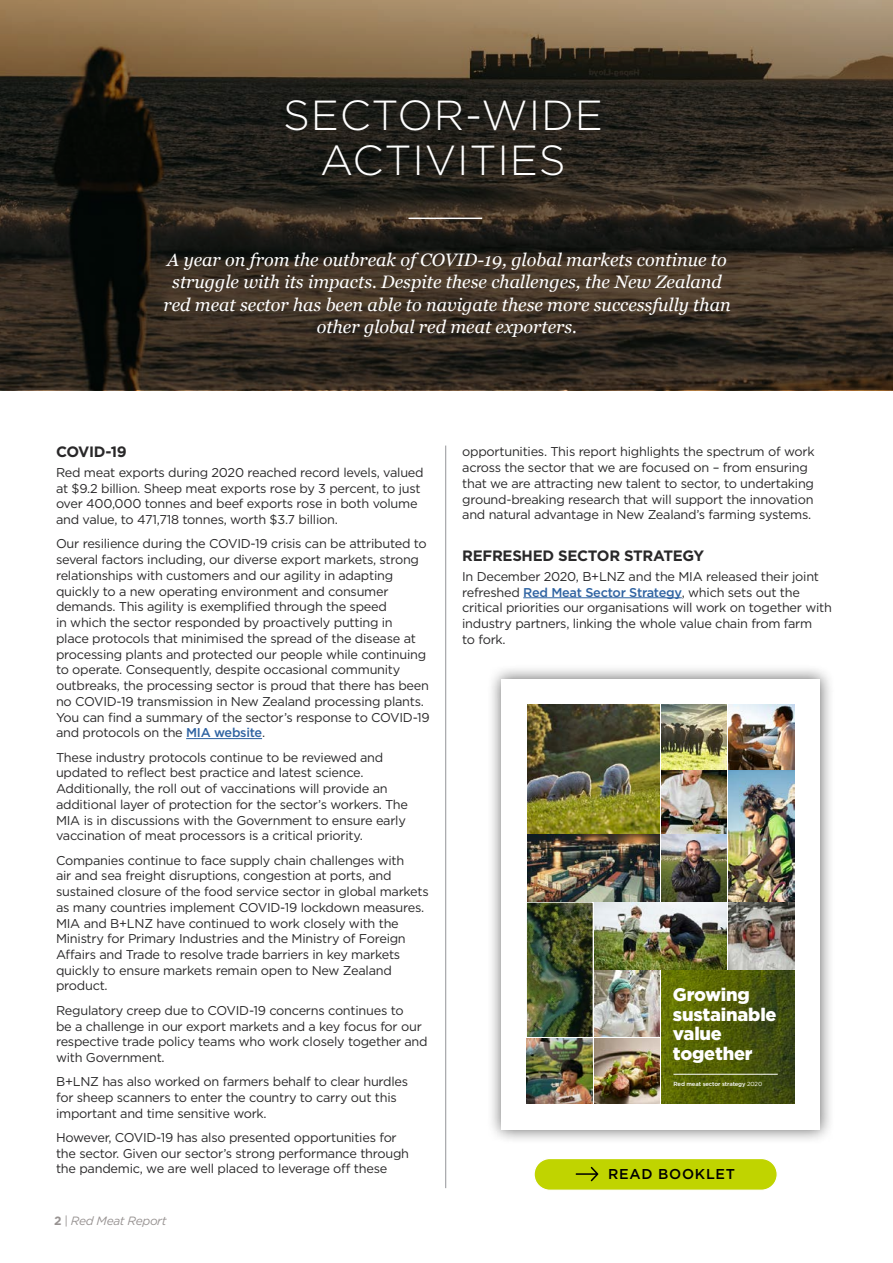
<style>
.page{position:relative;width:893px;height:1263px;background:#fff}
.page>*{position:absolute;margin:0;border:0;box-sizing:border-box;transform-origin:0 0}
.t1{font:300 42px/45px "Gotham";letter-spacing:.02em;color:#fff;text-align:center}
.t2{font:900 18.15px/19.8px "Gotham";letter-spacing:-.01em;color:#fff}
.t3{font:italic 18px/22.5px "Georgia";color:#fff;text-align:center}
.t4{font:700 15px "Gotham";letter-spacing:-.02em;color:#292829}
.t5{font:500 14.25px "Gotham";letter-spacing:.05em;color:#000}
.t6{font:12.75px/15.8px "Gotham";letter-spacing:-.02em;color:#292829}
.t7{font:italic 12px "Gotham";letter-spacing:-.03em;color:#989392}
.t8{font:500 5.85px "Gotham";letter-spacing:-.02em;color:#fff}
.s1{font-weight:500;color:#2f63a2}
.s2{font-weight:700;font-style:normal}
.s3{font-style:normal}
.s4{font-weight:400}
</style>
<div class="page">
<hr style="left:186px;top:738px;width:76px;height:1px;background:#2f63a2">
<hr style="left:523px;top:597px;width:159px;height:1px;background:#2f63a2">
<hr style="left:445px;top:446px;width:1px;height:742px;background:#939598">
<svg style="left:0;top:0;width:893px;height:390px;background:#3e3427"></svg>
<hr style="left:408px;top:218px;width:74px;height:1px;background:#fff">
<div style="left:534px;top:1158px;width:243px;height:32px;background:#c0d400;border-radius:16px"></div>
<div style="left:533px;top:1158px;width:245px;height:33px;border:1px solid #fff;border-radius:16px"></div>
<svg style="left:576px;top:1167px;width:22px;height:14px"></svg>
<div style="left:486px;top:664px;width:348px;height:481px;background:#000;opacity:.6"></div>
<div style="left:501px;top:679px;width:319px;height:450px;background:#fff"></div>
<img style="left:594px;top:971px;width:200px;height:133px">
<img style="left:594px;top:903px;width:200px;height:66px">
<img style="left:527px;top:903px;width:66px;height:201px">
<img style="left:728px;top:705px;width:66px;height:196px">
<img style="left:527px;top:705px;width:200px;height:128px">
<img style="left:527px;top:835px;width:200px;height:66px">
<hr style="left:673px;top:1074px;width:105px;height:1px;background:#fff">
<h1 class="t1" style="left:283px;top:91px;width:321px">SECTOR-WIDE<br>ACTIVITIES</h1>
<p class="t3" style="left:163px;top:247px;width:569px">A year on from the outbreak of COVID-19, global markets continue to struggle with its impacts. Despite these challenges, the New Zealand red meat sector has been able to navigate these more successfully than other global red meat exporters.</p>
<p class="t4" style="left:56px;top:441px;width:72px">COVID-19</p>
<p class="t6" style="left:56px;top:464px;width:369px">Red meat exports during 2020 reached record levels, valued at $9.2 billion. Sheep meat exports rose by 3 percent, to just over 400,000 tonnes and beef exports rose in both volume and value, to 471,718 tonnes, worth $3.7 billion.</p>
<p class="t6" style="left:56px;top:536px;width:375px">Our resilience during the COVID-19 crisis can be attributed to several factors including, our diverse export markets, strong relationships with customers and our agility in adapting quickly to a new operating environment and consumer demands. This agility is exemplified through the speed<br>in which the sector responded by proactively putting in<br>place protocols that minimised the spread of the disease at processing plants and protected our people while continuing to operate. Consequently, despite occasional community outbreaks, the processing sector is proud that there has been no COVID-19 transmission in New Zealand processing plants.<br>You can find a summary of the sector’s response to COVID-19 and protocols on the <span class="s1">MIA website</span>.</p>
<p class="t6" style="left:56px;top:749px;width:354px">These industry protocols continue to be reviewed and updated to reflect best practice and latest science.<br>Additionally, the roll out of vaccinations will provide an additional layer of protection for the sector’s workers. The MIA is in discussions with the Government to ensure early vaccination of meat processors is a critical priority.</p>
<p class="t6" style="left:56px;top:852px;width:374px">Companies continue to face supply chain challenges with<br>air and sea freight disruptions, congestion at ports, and sustained closure of the food service sector in global markets as many countries implement COVID-19 lockdown measures.<br>MIA and B+LNZ have continued to work closely with the Ministry for Primary Industries and the Ministry of Foreign Affairs and Trade to resolve trade barriers in key markets quickly to ensure markets remain open to New Zealand product.</p>
<p class="t6" style="left:56px;top:1002px;width:373px">Regulatory creep due to COVID-19 concerns continues to<br>be a challenge in our export markets and a key focus for our respective trade policy teams who work closely together and with Government.</p>
<p class="t6" style="left:56px;top:1073px;width:354px">B+LNZ has also worked on farmers behalf to clear hurdles for sheep scanners to enter the country to carry out this important and time sensitive work.</p>
<p class="t6" style="left:56px;top:1129px;width:355px">However, COVID-19 has also presented opportunities for the sector. Given our sector’s strong performance through the pandemic, we are well placed to leverage off these</p>
<p class="t7" style="left:54px;top:1213px;width:114px"><span class="s2">2</span> <span class="s3">|</span> Red Meat Report</p>
<p class="t6" style="left:462px;top:444px;width:354px">opportunities. This report highlights the spectrum of work across the sector that we are focused on – from ensuring that we are attracting new talent to sector, to undertaking ground-breaking research that will support the innovation and natural advantage in New Zealand’s farming systems.</p>
<p class="t4" style="left:462px;top:545px;width:244px">REFRESHED SECTOR STRATEGY</p>
<p class="t6" style="left:462px;top:568px;width:371px">In December 2020, B+LNZ and the MIA released their joint refreshed <span class="s1">Red Meat Sector Strategy</span>, which sets out the critical priorities our organisations will work on together with industry partners, linking the whole value chain from farm<br>to fork.</p>
<h2 class="t2" style="left:673px;top:984px;width:105px">Growing sustainable value together</h2>
<p class="t8" style="left:673px;top:1080px;width:90px">Red meat sector strategy <span class="s4">2020</span></p>
<p class="t5" style="left:608px;top:1164px;width:129px">READ BOOKLET</p>
</div>
